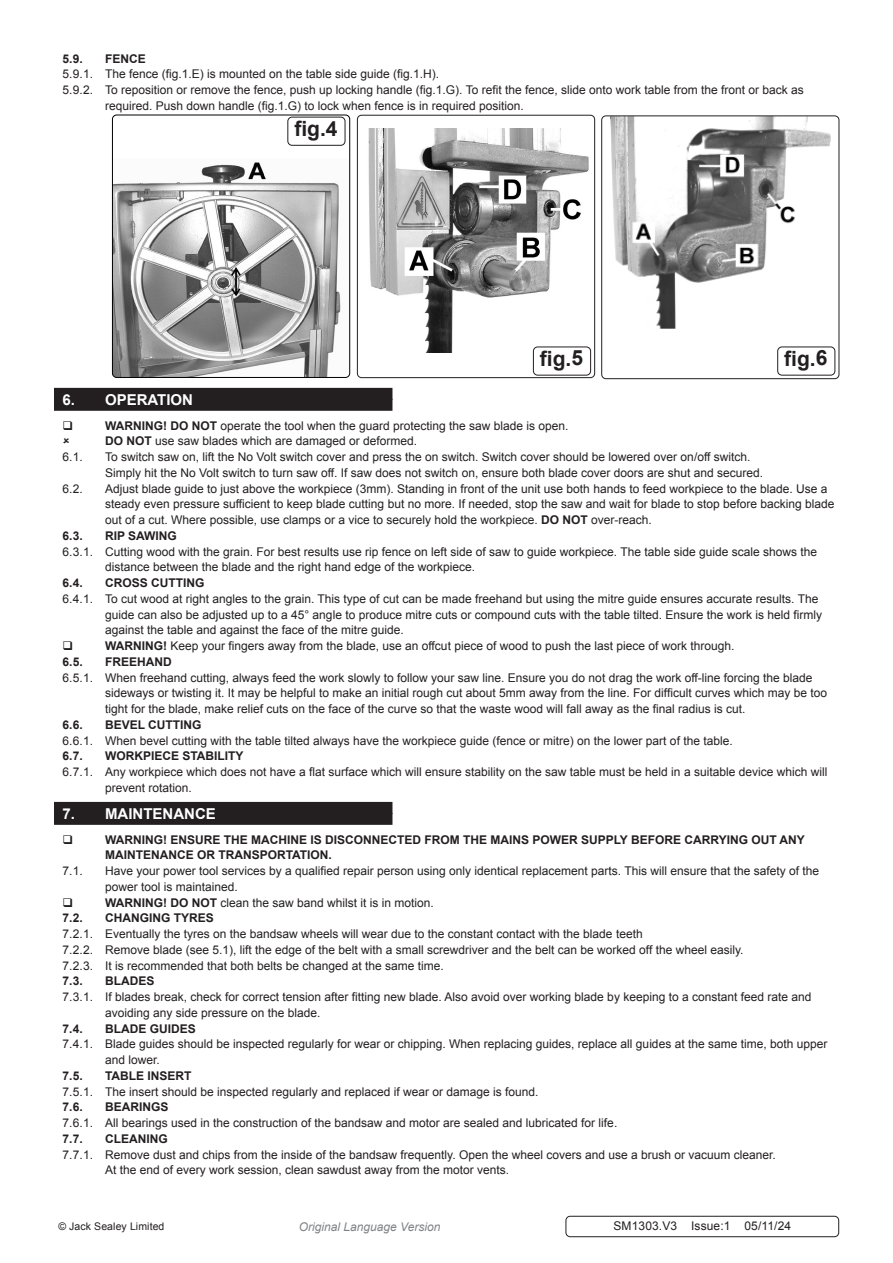
<style>
.page{position:relative;width:893px;height:1263px;background:#fff}
.page>*{position:absolute;margin:0;border:0;box-sizing:border-box;transform-origin:0 0}
.t1{font:700 21px "Arial";color:#231f20}
.t2{font:700 15px "Arial";color:#fff}
.Body__Footer{font:12px/15.8px "Arial";color:#231f20}
.t3{font:700 12px/15.8px "Arial";color:#231f20}
.t4{font:italic 12px "Arial";color:#808285}
.Body__Justified__7pt{font:10.5px "Arial";letter-spacing:.01em;color:#231f20}
.s1{font-weight:700}
</style>
<div class="page">
<div style="left:54px;top:399px;width:338px;height:12px;background:#231f20"></div>
<div style="left:54px;top:388px;width:338px;height:12px;background:#231f20"></div>
<div style="left:54px;top:813px;width:338px;height:12px;background:#231f20"></div>
<div style="left:54px;top:802px;width:338px;height:12px;background:#231f20"></div>
<div style="left:566px;top:1216px;width:273px;height:21px;border:1px solid #231f20;border-radius:4px"></div>
<div style="left:287px;top:117px;width:58px;height:29px;border:1px solid #231f20;border-radius:4px"></div>
<img style="left:114px;top:162px;width:236px;height:215px">
<div style="left:112px;top:115px;width:238px;height:263px;border:1px solid #000;border-radius:4px"></div>
<div style="left:777px;top:347px;width:58px;height:28px;border:1px solid #231f20;border-radius:4px"></div>
<img style="left:368px;top:128px;width:224px;height:224px">
<div style="left:357px;top:115px;width:238px;height:263px;border:1px solid #231f20;border-radius:4px"></div>
<div style="left:533px;top:347px;width:58px;height:28px;background:#fff;border-radius:4px"></div>
<div style="left:533px;top:347px;width:58px;height:28px;border:1px solid #231f20;border-radius:4px"></div>
<img style="left:610px;top:118px;width:220px;height:211px">
<div style="left:601px;top:116px;width:238px;height:263px;border:1px solid #231f20;border-radius:4px"></div>
<p class="t3" style="left:63px;top:51px;width:22px">5.9.</p>
<p class="t3" style="left:105px;top:51px;width:42px">FENCE</p>
<p class="Body__Footer" style="left:63px;top:67px;width:378px">5.9.1. The fence (fig.1.E) is mounted on the table side guide (fig.1.H).</p>
<p class="Body__Footer" style="left:105px;top:82px;width:700px;text-indent:-43px">5.9.2. To reposition or remove the fence, push up locking handle (fig.1.G). To refit the fence, slide onto work table from the front or back as required. Push down handle (fig.1.G) to lock when fence is in required position.</p>
<p class="t1" style="left:294px;top:114px;width:45px">fig.4</p>
<p class="t1" style="left:540px;top:344px;width:45px">fig.5</p>
<p class="t1" style="left:784px;top:344px;width:45px">fig.6</p>
<p class="t2" style="left:63px;top:389px;width:132px">6. OPERATION</p>
<p class="Body__Footer" style="left:105px;top:418px;width:465px"><span class="s1">WARNING! DO NOT</span> operate the tool when the guard protecting the saw blade is open.</p>
<p class="Body__Footer" style="left:105px;top:433px;width:314px"><span class="s1">DO NOT</span> use saw blades which are damaged or deformed.</p>
<p class="Body__Footer" style="left:63px;top:449px;width:22px">6.1.</p>
<p class="Body__Footer" style="left:105px;top:449px;width:660px">To switch saw on, lift the No Volt switch cover and press the on switch. Switch cover should be lowered over on/off switch.<br>Simply hit the No Volt switch to turn saw off. If saw does not switch on, ensure both blade cover doors are shut and secured.</p>
<p class="Body__Footer" style="left:63px;top:481px;width:22px">6.2.</p>
<p class="Body__Footer" style="left:105px;top:481px;width:731px">Adjust blade guide to just above the workpiece (3mm). Standing in front of the unit use both hands to feed workpiece to the blade. Use a steady even pressure sufficient to keep blade cutting but no more. If needed, stop the saw and wait for blade to stop before backing blade out of a cut. Where possible, use clamps or a vice to securely hold the workpiece. <span class="s1">DO NOT</span> over-reach.</p>
<p class="t3" style="left:63px;top:528px;width:22px">6.3.</p>
<p class="t3" style="left:105px;top:528px;width:73px">RIP SAWING</p>
<p class="Body__Footer" style="left:105px;top:544px;width:714px;text-indent:-43px">6.3.1. Cutting wood with the grain. For best results use rip fence on left side of saw to guide workpiece. The table side guide scale shows the distance between the blade and the right hand edge of the workpiece.</p>
<p class="t3" style="left:63px;top:575px;width:22px">6.4.</p>
<p class="t3" style="left:105px;top:575px;width:101px">CROSS CUTTING</p>
<p class="Body__Footer" style="left:105px;top:591px;width:719px;text-indent:-43px">6.4.1. To cut wood at right angles to the grain. This type of cut can be made freehand but using the mitre guide ensures accurate results. The guide can also be adjusted up to a 45° angle to produce mitre cuts or compound cuts with the table tilted. Ensure the work is held firmly against the table and against the face of the mitre guide.</p>
<p class="Body__Footer" style="left:105px;top:638px;width:631px"><span class="s1">WARNING!</span> Keep your fingers away from the blade, use an offcut piece of wood to push the last piece of work through.</p>
<p class="t3" style="left:63px;top:654px;width:22px">6.5.</p>
<p class="t3" style="left:105px;top:654px;width:68px">FREEHAND</p>
<p class="Body__Footer" style="left:105px;top:670px;width:724px;text-indent:-43px">6.5.1. When freehand cutting, always feed the work slowly to follow your saw line. Ensure you do not drag the work off-line forcing the blade sideways or twisting it. It may be helpful to make an initial rough cut about 5mm away from the line. For difficult curves which may be too tight for the blade, make relief cuts on the face of the curve so that the waste wood will fall away as the final radius is cut.</p>
<p class="t3" style="left:63px;top:717px;width:22px">6.6.</p>
<p class="t3" style="left:105px;top:717px;width:98px">BEVEL CUTTING</p>
<p class="Body__Footer" style="left:63px;top:733px;width:672px">6.6.1. When bevel cutting with the table tilted always have the workpiece guide (fence or mitre) on the lower part of the table.</p>
<p class="t3" style="left:63px;top:749px;width:22px">6.7.</p>
<p class="t3" style="left:105px;top:749px;width:140px">WORKPIECE STABILITY</p>
<p class="Body__Footer" style="left:105px;top:764px;width:724px;text-indent:-43px">6.7.1. Any workpiece which does not have a flat surface which will ensure stability on the saw table must be held in a suitable device which will prevent rotation.</p>
<p class="t2" style="left:63px;top:803px;width:155px">7. MAINTENANCE</p>
<p class="t3" style="left:105px;top:832px;width:701px">WARNING! ENSURE THE MACHINE IS DISCONNECTED FROM THE MAINS POWER SUPPLY BEFORE CARRYING OUT ANY<br>MAINTENANCE OR TRANSPORTATION.</p>
<p class="Body__Footer" style="left:63px;top:863px;width:22px">7.1.</p>
<p class="Body__Footer" style="left:105px;top:863px;width:716px">Have your power tool services by a qualified repair person using only identical replacement parts. This will ensure that the safety of the power tool is maintained.</p>
<p class="Body__Footer" style="left:105px;top:895px;width:330px"><span class="s1">WARNING! DO NOT</span> clean the saw band whilst it is in motion.</p>
<p class="t3" style="left:63px;top:911px;width:22px">7.2.</p>
<p class="t3" style="left:105px;top:911px;width:110px">CHANGING TYRES</p>
<p class="Body__Footer" style="left:63px;top:926px;width:582px">7.2.1. Eventually the tyres on the bandsaw wheels will wear due to the constant contact with the blade teeth</p>
<p class="Body__Footer" style="left:63px;top:942px;width:683px">7.2.2. Remove blade (see 5.1), lift the edge of the belt with a small screwdriver and the belt can be worked off the wheel easily.</p>
<p class="Body__Footer" style="left:63px;top:958px;width:383px">7.2.3. It is recommended that both belts be changed at the same time.</p>
<p class="t3" style="left:63px;top:974px;width:22px">7.3.</p>
<p class="t3" style="left:105px;top:974px;width:51px">BLADES</p>
<p class="Body__Footer" style="left:105px;top:989px;width:708px;text-indent:-43px">7.3.1. If blades break, check for correct tension after fitting new blade. Also avoid over working blade by keeping to a constant feed rate and avoiding any side pressure on the blade.</p>
<p class="t3" style="left:63px;top:1021px;width:22px">7.4.</p>
<p class="t3" style="left:105px;top:1021px;width:92px">BLADE GUIDES</p>
<p class="Body__Footer" style="left:105px;top:1036px;width:724px;text-indent:-43px">7.4.1. Blade guides should be inspected regularly for wear or chipping. When replacing guides, replace all guides at the same time, both upper and lower.</p>
<p class="t3" style="left:63px;top:1068px;width:22px">7.5.</p>
<p class="t3" style="left:105px;top:1068px;width:88px">TABLE INSERT</p>
<p class="Body__Footer" style="left:63px;top:1084px;width:478px">7.5.1. The insert should be inspected regularly and replaced if wear or damage is found.</p>
<p class="t3" style="left:63px;top:1100px;width:22px">7.6.</p>
<p class="t3" style="left:105px;top:1100px;width:65px">BEARINGS</p>
<p class="Body__Footer" style="left:63px;top:1115px;width:556px">7.6.1. All bearings used in the construction of the bandsaw and motor are sealed and lubricated for life.</p>
<p class="t3" style="left:63px;top:1131px;width:22px">7.7.</p>
<p class="t3" style="left:105px;top:1131px;width:64px">CLEANING</p>
<p class="Body__Footer" style="left:105px;top:1147px;width:672px;text-indent:-43px">7.7.1. Remove dust and chips from the inside of the bandsaw frequently. Open the wheel covers and use a brush or vacuum cleaner.<br>At the end of every work session, clean sawdust away from the motor vents.</p>
<p class="Body__Justified__7pt" style="left:58px;top:1220px;width:108px">© Jack Sealey Limited</p>
<p class="t4" style="left:299px;top:1219px;width:143px">Original Language Version</p>
<p class="Body__Footer" style="left:613px;top:1218px;width:179px">SM1303.V3 Issue:1 05/11/24</p>
</div>
